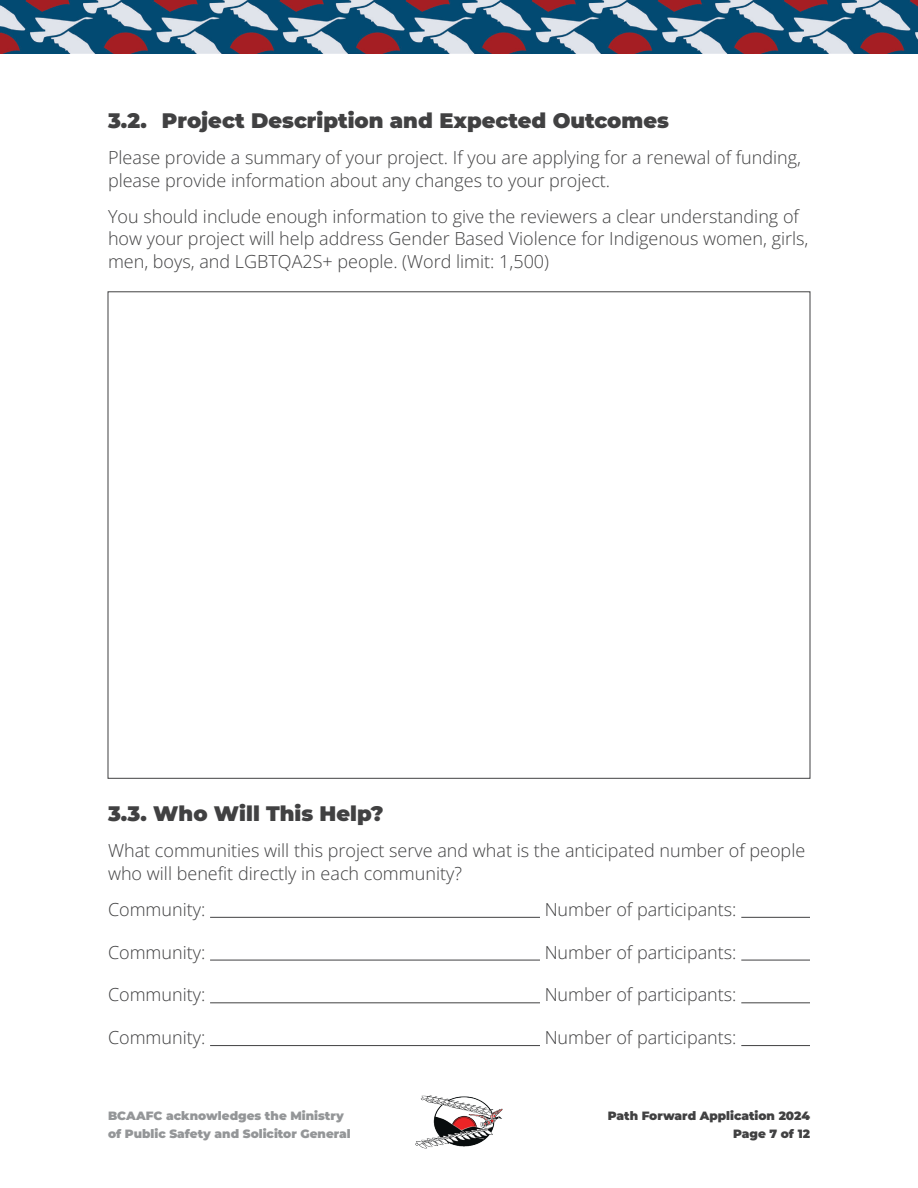
<style>
.page{position:relative;width:918px;height:1188px;background:#fff}
.page>*{position:absolute;margin:0;border:0;box-sizing:border-box;transform-origin:0 0}
.t1{font:900 21px "Montserrat";color:#414142}
.t2{font:18px/22.5px "Open Sans";color:#414142}
.t3{font:900 12px/18px "Montserrat";color:#949698}
.t4{font:900 12px/18px "Montserrat";color:#414142;text-align:right}
</style>
<div class="page">
<img style="left:0;top:0;width:918px;height:54px">
<img style="left:415px;top:1095px;width:88px;height:54px">
<hr style="left:210px;top:917px;width:330px;height:1px;background:#414142">
<hr style="left:741px;top:917px;width:69px;height:1px;background:#414142">
<hr style="left:210px;top:960px;width:330px;height:1px;background:#414142">
<hr style="left:741px;top:960px;width:69px;height:1px;background:#414142">
<hr style="left:210px;top:1002px;width:330px;height:1px;background:#414142">
<hr style="left:741px;top:1002px;width:69px;height:1px;background:#414142">
<hr style="left:210px;top:1045px;width:330px;height:1px;background:#414142">
<hr style="left:741px;top:1045px;width:69px;height:1px;background:#414142">
<p class="t1" style="left:108px;top:108px;width:563px">3.2. Project Description and Expected Outcomes</p>
<p class="t2" style="left:108px;top:146px;width:695px">Please provide a summary of your project. If you are applying for a renewal of funding, please provide information about any changes to your project.</p>
<p class="t2" style="left:108px;top:205px;width:702px">You should include enough information to give the reviewers a clear understanding of how your project will help address Gender Based Violence for Indigenous women, girls, men, boys, and LGBTQA2S+ people. (Word limit: 1,500)</p>
<p class="t1" style="left:108px;top:801px;width:277px">3.3. Who Will This Help?</p>
<p class="t2" style="left:108px;top:839px;width:699px">What communities will this project serve and what is the anticipated number of people who will benefit directly in each community?</p>
<p class="t2" style="left:108px;top:898px;width:99px">Community:</p>
<p class="t2" style="left:545px;top:898px;width:193px">Number of participants:</p>
<p class="t2" style="left:108px;top:940px;width:99px">Community:</p>
<p class="t2" style="left:545px;top:940px;width:193px">Number of participants:</p>
<p class="t2" style="left:108px;top:983px;width:99px">Community:</p>
<p class="t2" style="left:545px;top:983px;width:193px">Number of participants:</p>
<p class="t2" style="left:108px;top:1026px;width:99px">Community:</p>
<p class="t2" style="left:545px;top:1026px;width:193px">Number of participants:</p>
<p class="t3" style="left:108px;top:1107px;width:244px">BCAAFC acknowledges the Ministry of Public Safety and Solicitor General</p>
<p class="t4" style="left:608px;top:1107px;width:204px">Path Forward Application 2024<br>Page 7 of 12</p>
</div>
